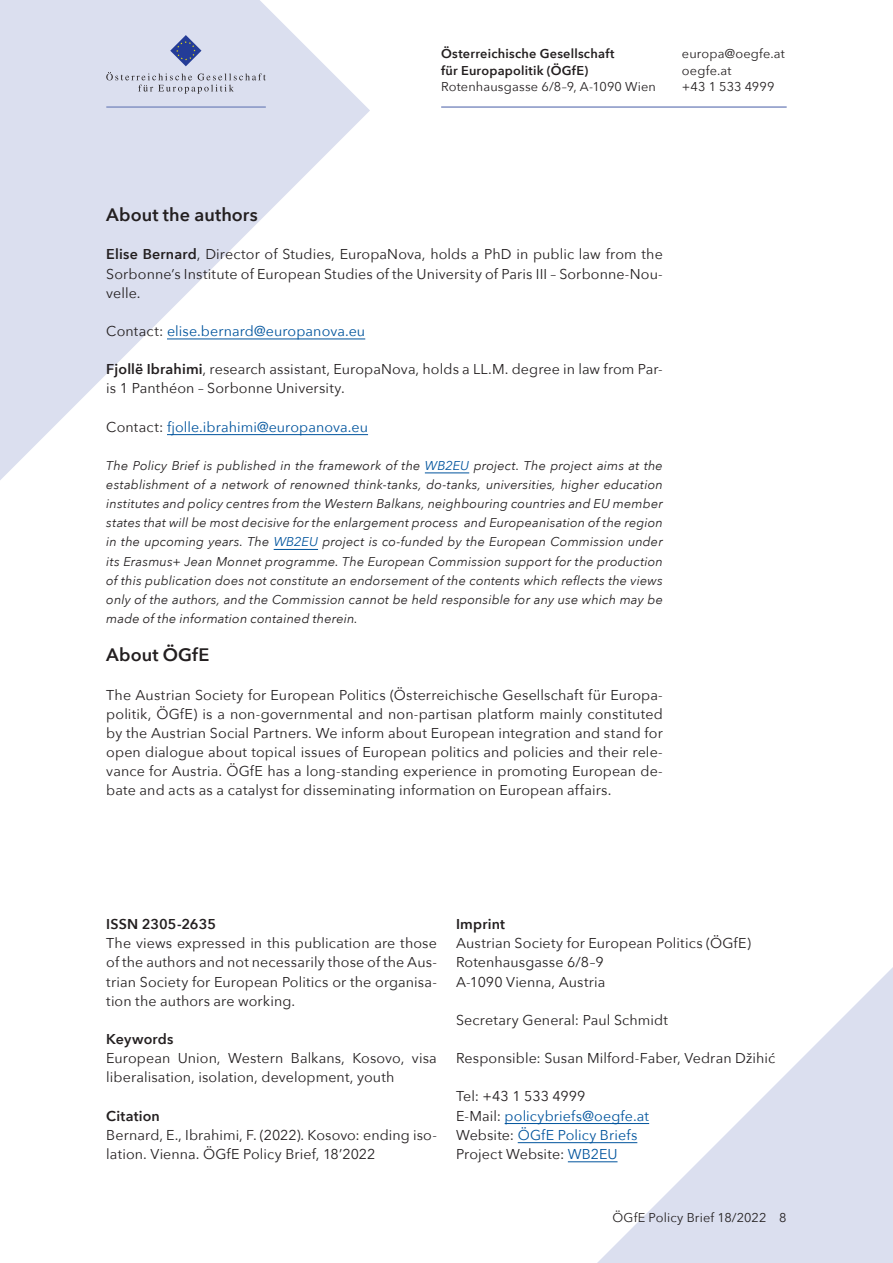
<style>
.page{position:relative;width:893px;height:1263px;background:#fff}
.page>*{position:absolute;margin:0;border:0;box-sizing:border-box;transform-origin:0 0}
.Überschrift_3{font:600 18px "Avenir Next";letter-spacing:.005em;color:#231f20}
.p{font:14.25px/19.2px "Avenir Next";letter-spacing:.005em;color:#231f20;text-align:justify}
.p-2{font:14.25px "Avenir Next";letter-spacing:.005em;color:#01549d}
.p-3{font:600 14.25px "Avenir Next";letter-spacing:.01em;color:#231f20}
.p-4{font:italic 12.75px/19.2px "Avenir Next";letter-spacing:.01em;color:#231f20;text-align:justify}
.p-5{font:12.75px "Avenir Next";letter-spacing:.015em;color:#231f20}
.p-6{font:600 12.75px/16.5px "Avenir Next";letter-spacing:.02em;color:#231f20}
.p_Pagina{font:12.75px "Avenir Next";letter-spacing:.01em;color:#231f20}
.s1{font-weight:600}
.s2{color:#231f20}
.s3{color:#01549d}
</style>
<div class="page">
<svg style="left:0;top:0;width:370px;height:480px;fill:#dbdfef"></svg>
<svg style="left:597px;top:967px;width:296px;height:296px"></svg>
<hr style="left:441px;top:106px;width:346px;height:2px;background:#8493c4">
<hr style="left:106px;top:106px;width:160px;height:2px;background:#8493c4">
<svg style="left:170px;top:35px;width:31px;height:31px"></svg>
<svg style="left:106px;top:72px;width:160px;height:22px;background:#c9cddb"></svg>
<hr style="left:167px;top:339px;width:198px;height:1px;background:#01549d">
<hr style="left:167px;top:434px;width:201px;height:1px;background:#01549d">
<hr style="left:425px;top:473px;width:44px;height:1px;background:#01549d">
<hr style="left:274px;top:549px;width:44px;height:1px;background:#01549d">
<hr style="left:505px;top:1123px;width:144px;height:1px;background:#01549d">
<hr style="left:518px;top:1142px;width:119px;height:1px;background:#01549d">
<hr style="left:568px;top:1161px;width:49px;height:1px;background:#01549d">
<p class="p-6" style="left:441px;top:45px;width:175px">Österreichische Gesellschaft für Europapolitik (ÖGfE)</p>
<p class="p-5" style="left:441px;top:76px;width:216px">Rotenhausgasse 6/8–9, A-1090 Wien</p>
<p class="p-5" style="left:682px;top:43px;width:104px">europa@oegfe.at</p>
<p class="p-5" style="left:682px;top:60px;width:51px">oegfe.at</p>
<p class="p-5" style="left:682px;top:76px;width:94px">+43 1 533 4999</p>
<p class="Überschrift_3" style="left:106px;top:199px;width:153px">About the authors</p>
<p class="p" style="left:106px;top:244px;width:558px"><span class="s1">Elise Bernard</span>, Director of Studies, EuropaNova, holds a PhD in public law from the Sorbonne’s Institute of European Studies of the University of Paris III – Sorbonne-Nou&shy;velle.</p>
<p class="p-2" style="left:106px;top:319px;width:260px"><span class="s2">Contact:</span> elise.bernard@europanova.eu</p>
<p class="p" style="left:106px;top:359px;width:558px"><span class="s1">Fjollë Ibrahimi</span>, research assistant, EuropaNova, holds a LL.M. degree in law from Par&shy;is 1 Panthéon – Sorbonne University.</p>
<p class="p-2" style="left:106px;top:415px;width:263px"><span class="s2">Contact:</span> fjolle.ibrahimi@europanova.eu</p>
<p class="p-4" style="left:106px;top:455px;width:558px">The Policy Brief is published in the framework of the <span class="s3">WB2EU</span> project. The project aims at the establishment of a network of renowned think-tanks, do-tanks, universities, higher education institutes and policy centres from the Western Balkans, neighbouring countries and EU member states that will be most decisive for the enlargement process and Europeanisation of the region in the upcoming years. The <span class="s3">WB2EU</span> project is co-funded by the European Commission under its Erasmus+ Jean Monnet programme. The European Commission support for the production of this publication does not constitute an endorsement of the contents which reflects the views only of the authors, and the Commission cannot be held responsible for any use which may be made of the information contained therein.</p>
<p class="Überschrift_3" style="left:106px;top:639px;width:105px">About ÖGfE</p>
<p class="p" style="left:106px;top:684px;width:558px">The Austrian Society for European Politics (Österreichische Gesellschaft für Europa&shy;politik, ÖGfE) is a non-governmental and non-partisan platform mainly constituted by the Austrian Social Partners. We inform about European integration and stand for open dialogue about topical issues of European politics and policies and their rele&shy;vance for Austria. ÖGfE has a long-standing experience in promoting European de&shy;bate and acts as a catalyst for disseminating information on European affairs.</p>
<p class="p-3" style="left:106px;top:912px;width:111px">ISSN 2305-2635</p>
<p class="p" style="left:106px;top:933px;width:332px">The views expressed in this publication are those of the authors and not necessarily those of the Aus&shy;trian Society for European Politics or the organisa&shy;tion the authors are working.</p>
<p class="p-3" style="left:106px;top:1027px;width:69px">Keywords</p>
<p class="p" style="left:106px;top:1048px;width:332px">European Union, Western Balkans, Kosovo, visa liberalisation, isolation, development, youth</p>
<p class="p-3" style="left:106px;top:1103px;width:55px">Citation</p>
<p class="p" style="left:106px;top:1124px;width:332px">Bernard, E., Ibrahimi, F. (2022). Kosovo: ending iso&shy;lation. Vienna. ÖGfE Policy Brief, 18’2022</p>
<p class="p-3" style="left:456px;top:912px;width:50px">Imprint</p>
<p class="p" style="left:456px;top:933px;width:296px">Austrian Society for European Politics (ÖGfE)</p>
<p class="p" style="left:456px;top:952px;width:149px">Rotenhausgasse 6/8–9</p>
<p class="p" style="left:456px;top:971px;width:151px">A-1090 Vienna, Austria</p>
<p class="p" style="left:456px;top:1010px;width:213px">Secretary General: Paul Schmidt</p>
<p class="p" style="left:456px;top:1048px;width:321px">Responsible: Susan Milford-Faber, Vedran Džihić</p>
<p class="p" style="left:456px;top:1086px;width:131px">Tel: +43 1 533 4999</p>
<p class="p-2" style="left:456px;top:1103px;width:195px"><span class="s2">E-Mail:</span> policybriefs@oegfe.at</p>
<p class="p-2" style="left:456px;top:1123px;width:183px"><span class="s2">Website:</span> ÖGfE Policy Briefs</p>
<p class="p" style="left:456px;top:1143px;width:163px">Project Website: <span class="s3">WB2EU</span></p>
<p class="p_Pagina" style="left:613px;top:1206px;width:176px">ÖGfE Policy Brief 18/2022 8</p>
</div>
